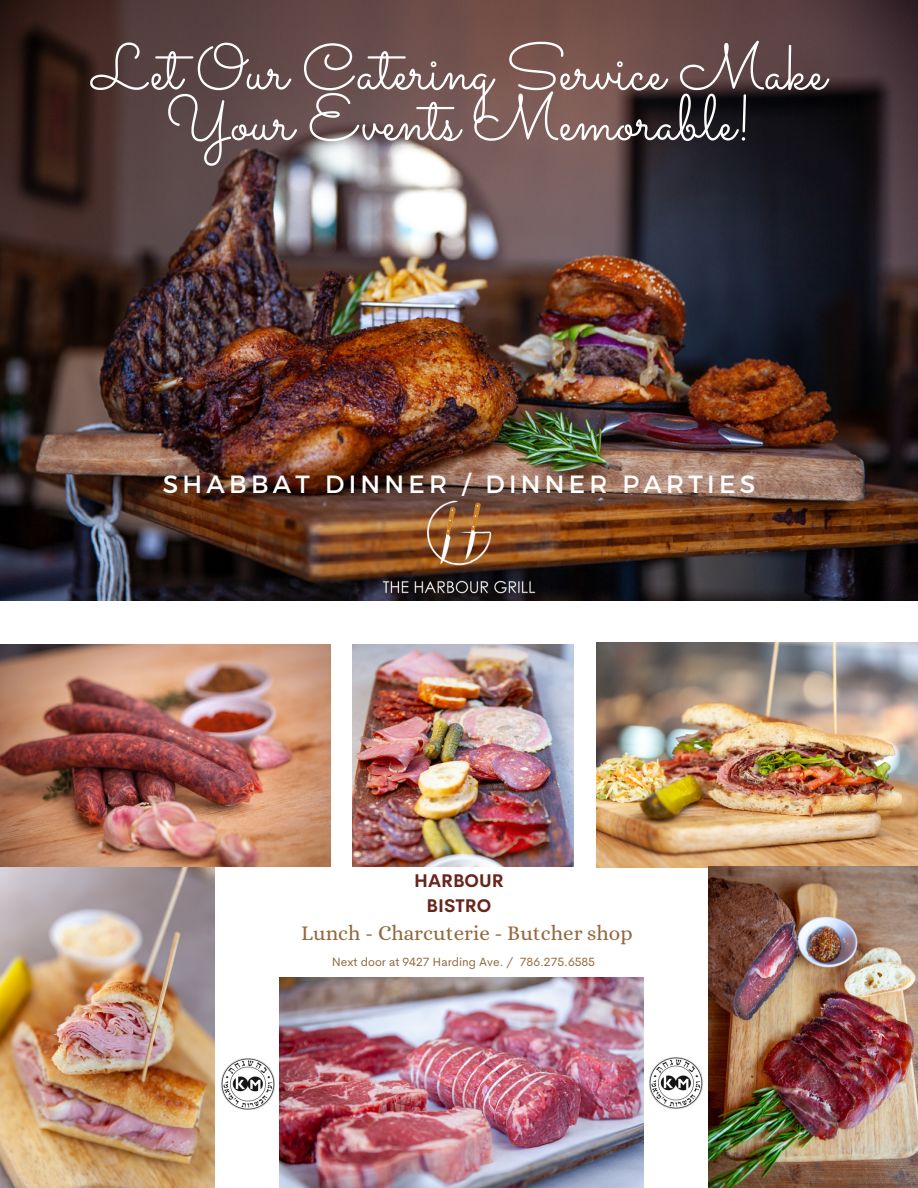
<style>
.page{position:relative;width:918px;height:1188px;background:#fff}
.page>*{position:absolute;margin:0;border:0;box-sizing:border-box;transform-origin:0 0}
.t1{font:64.5px/50.7px "Sacramento";color:#fff;text-align:center}
.t2{font:24.9px "Montserrat";letter-spacing:.17em;color:#fff}
.t3{font:21px "Alice";color:#916a3e}
.t4{font:700 18px/24.8px "Cerebri Sans";color:#68251e;text-align:center}
.t5{font:12px "Cerebri Sans";color:#916a3e}
</style>
<div class="page">
<img style="left:597px;top:643px;width:321px;height:225px">
<img style="left:0;top:867px;width:215px;height:320px">
<img style="left:708px;top:867px;width:210px;height:320px">
<img style="left:353px;top:644px;width:220px;height:223px">
<img style="left:0;top:644px;width:331px;height:223px">
<img style="left:279px;top:977px;width:365px;height:211px">
<img style="left:222px;top:1058px;width:52px;height:52px">
<img style="left:649px;top:1057px;width:53px;height:52px">
<img style="left:0;top:0;width:918px;height:601px">
<img style="left:380px;top:500px;width:158px;height:94px">
<p class="t1" style="left:92px;top:41px;width:735px">Let Our Catering Service Make<br>Your Events Memorable!</p>
<p class="t2" style="left:163px;top:468px;width:594px">SHABBAT DINNER / DINNER PARTIES</p>
<p class="t4" style="left:414px;top:869px;width:91px">HARBOUR<br>BISTRO</p>
<p class="t3" style="left:301px;top:921px;width:333px">Lunch - Charcuterie - Butcher shop</p>
<p class="t5" style="left:332px;top:954px;width:265px">Next door at 9427 Harding Ave. / 786.275.6585</p>
</div>
